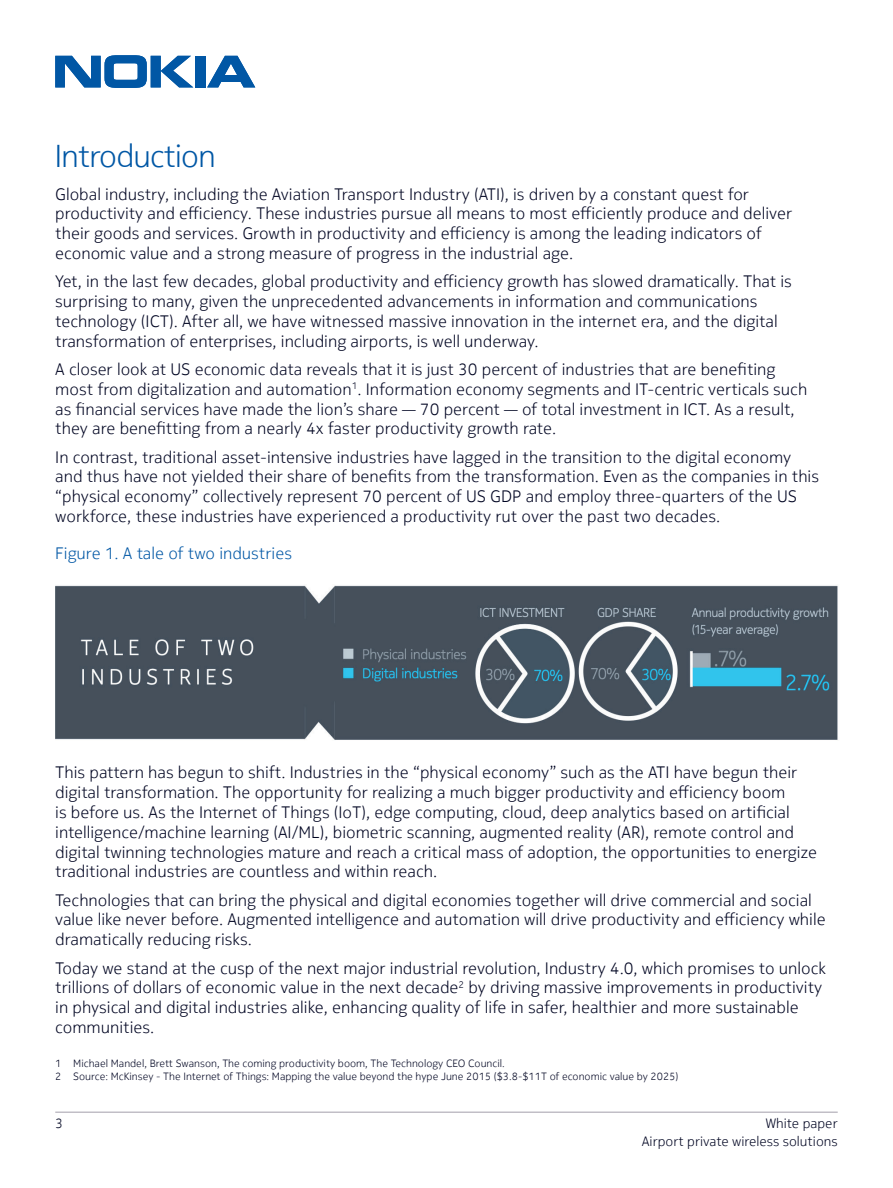
<style>
.page{position:relative;width:893px;height:1188px;background:#fff}
.page>*{position:absolute;margin:0;border:0;box-sizing:border-box;transform-origin:0 0}
.t1{font:300 31.5px "Nokia Pure Headline";color:#0157a5}
.t2{font:300 16.5px/19.8px "Nokia Pure Text";color:#000522}
.t3{font:300 16.5px "Nokia Pure Text";color:#0157a5}
.t4{font:300 13.5px/18.6px "Nokia Pure Text";color:#000522;text-align:right}
.t5{font:300 10.5px/12.8px "Nokia Pure Text";color:#000522}
</style>
<div class="page">
<svg style="left:55px;top:55px;width:138px;height:33px"></svg>
<div style="left:195px;top:56px;width:10px;height:31px;background:#0157a5"></div>
<svg style="left:207px;top:56px;width:48px;height:31px"></svg>
<hr style="left:55px;top:1112px;width:783px;height:1px;background:#c1bec6">
<img style="left:55px;top:585px;width:783px;height:155px">
<h1 class="t1" style="left:55px;top:136px;width:161px">Introduction</h1>
<p class="t2" style="left:55px;top:184px;width:738px">Global industry, including the Aviation Transport Industry (ATI), is driven by a constant quest for productivity and efficiency. These industries pursue all means to most efficiently produce and deliver their goods and services. Growth in productivity and efficiency is among the leading indicators of economic value and a strong measure of progress in the industrial age.</p>
<p class="t2" style="left:55px;top:271px;width:738px">Yet, in the last few decades, global productivity and efficiency growth has slowed dramatically. That is surprising to many, given the unprecedented advancements in information and communications technology (ICT). After all, we have witnessed massive innovation in the internet era, and the digital transformation of enterprises, including airports, is well underway.</p>
<p class="t2" style="left:55px;top:359px;width:753px">A closer look at US economic data reveals that it is just 30 percent of industries that are benefiting most from digitalization and automation<sup>1</sup>. Information economy segments and IT-centric verticals such as financial services have made the lion’s share — 70 percent — of total investment in ICT. As a result, they are benefitting from a nearly 4x faster productivity growth rate.</p>
<p class="t2" style="left:55px;top:447px;width:765px">In contrast, traditional asset-intensive industries have lagged in the transition to the digital economy and thus have not yielded their share of benefits from the transformation. Even as the companies in this “physical economy” collectively represent 70 percent of US GDP and employ three-quarters of the US workforce, these industries have experienced a productivity rut over the past two decades.</p>
<p class="t3" style="left:55px;top:543px;width:238px">Figure 1. A tale of two industries</p>
<p class="t2" style="left:55px;top:763px;width:763px">This pattern has begun to shift. Industries in the “physical economy” such as the ATI have begun their digital transformation. The opportunity for realizing a much bigger productivity and efficiency boom<br>is before us. As the Internet of Things (IoT), edge computing, cloud, deep analytics based on artificial intelligence/machine learning (AI/ML), biometric scanning, augmented reality (AR), remote control and digital twinning technologies mature and reach a critical mass of adoption, the opportunities to energize traditional industries are countless and within reach.</p>
<p class="t2" style="left:55px;top:890px;width:772px">Technologies that can bring the physical and digital economies together will drive commercial and social value like never before. Augmented intelligence and automation will drive productivity and efficiency while dramatically reducing risks.</p>
<p class="t2" style="left:55px;top:958px;width:772px">Today we stand at the cusp of the next major industrial revolution, Industry 4.0, which promises to unlock trillions of dollars of economic value in the next decade<sup>2</sup> by driving massive improvements in productivity in physical and digital industries alike, enhancing quality of life in safer, healthier and more sustainable communities.</p>
<p class="t5" style="left:55px;top:1057px;width:625px">1 Michael Mandel, Brett Swanson, The coming productivity boom, The Technology CEO Council.<br>2 Source: McKinsey - The Internet of Things: Mapping the value beyond the hype June 2015 ($3.8-$11T of economic value by 2025)</p>
<p class="t4" style="left:55px;top:1113px;width:9px">3</p>
<p class="t4" style="left:642px;top:1113px;width:197px">White paper<br>Airport private wireless solutions</p>
</div>
